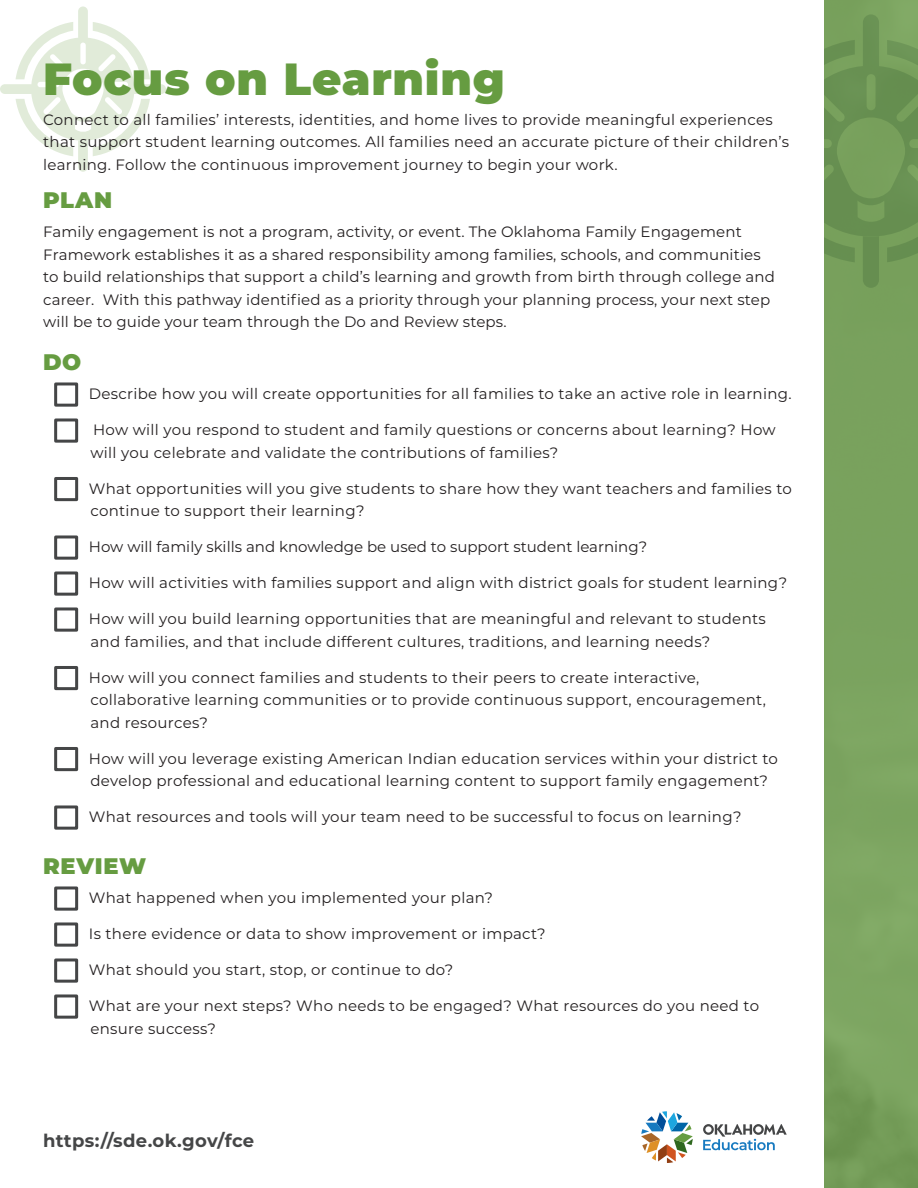
<style>
.page{position:relative;width:918px;height:1188px;background:#fff}
.page>*{position:absolute;margin:0;border:0;box-sizing:border-box;transform-origin:0 0}
.H3_Gold{font:900 45px "Montserrat";letter-spacing:.02em;color:#669c41}
.H4_-_DO{font:900 22.5px "Montserrat";letter-spacing:.03em;color:#669c41}
.t1{font:700 18px "Montserrat";letter-spacing:.02em;color:#454647}
.Check_Mark_Text_Full{font:15px/22.5px "Montserrat";letter-spacing:.02em;color:#231f20}
.Sans_Serif_Body{font:15px/22.5px "Montserrat";letter-spacing:.01em;color:#231f20}
.Check_Mark_Text_Full-2{font:15px "Montserrat";color:#231f20}
</style>
<div class="page">
<svg style="left:641px;top:1111px;width:52px;height:52px"></svg>
<svg style="left:703px;top:1124px;width:84px;height:26px"></svg>
<svg style="left:0;top:6px;width:166px;height:166px"></svg>
<div style="left:54px;top:382px;width:24px;height:25px;border:3px solid #454647"></div>
<div style="left:54px;top:418px;width:24px;height:25px;border:3px solid #454647"></div>
<div style="left:54px;top:477px;width:24px;height:24px;border:3px solid #454647"></div>
<div style="left:54px;top:535px;width:24px;height:25px;border:3px solid #454647"></div>
<div style="left:54px;top:571px;width:24px;height:25px;border:3px solid #454647"></div>
<div style="left:54px;top:607px;width:24px;height:25px;border:3px solid #454647"></div>
<div style="left:54px;top:666px;width:24px;height:24px;border:3px solid #454647"></div>
<div style="left:54px;top:747px;width:24px;height:24px;border:3px solid #454647"></div>
<div style="left:54px;top:805px;width:24px;height:25px;border:3px solid #454647"></div>
<div style="left:54px;top:886px;width:24px;height:25px;border:3px solid #454647"></div>
<div style="left:54px;top:922px;width:24px;height:25px;border:3px solid #454647"></div>
<div style="left:54px;top:958px;width:24px;height:25px;border:3px solid #454647"></div>
<div style="left:54px;top:994px;width:24px;height:25px;border:3px solid #454647"></div>
<div style="left:824px;top:0;width:94px;height:1188px;background:#79a25e"></div>
<svg style="left:824px;top:15px;width:94px;height:273px"></svg>
<h3 class="H3_Gold" style="left:43px;top:46px;width:463px">Focus on Learning</h3>
<p class="Sans_Serif_Body" style="left:43px;top:108px;width:747px">Connect to all families’ interests, identities, and home lives to provide meaningful experiences that support student learning outcomes. All families need an accurate picture of their children’s learning. Follow the continuous improvement journey to begin your work.</p>
<h4 class="H4_-_DO" style="left:43px;top:183px;width:70px">PLAN</h4>
<p class="Sans_Serif_Body" style="left:43px;top:220px;width:733px">Family engagement is not a program, activity, or event. The Oklahoma Family Engagement Framework establishes it as a shared responsibility among families, schools, and communities to build relationships that support a child’s learning and growth from birth through college and career. With this pathway identified as a priority through your planning process, your next step will be to guide your team through the Do and Review steps.</p>
<h4 class="H4_-_DO" style="left:43px;top:345px;width:40px">DO</h4>
<p class="Check_Mark_Text_Full" style="left:89px;top:382px;width:704px">Describe how you will create opportunities for all families to take an active role in learning.</p>
<p class="Check_Mark_Text_Full" style="left:90px;top:418px;width:687px">How will you respond to student and family questions or concerns about learning? How will you celebrate and validate the contributions of families?</p>
<p class="Check_Mark_Text_Full" style="left:89px;top:477px;width:705px">What opportunities will you give students to share how they want teachers and families to continue to support their learning?</p>
<p class="Check_Mark_Text_Full-2" style="left:89px;top:537px;width:560px">How will family skills and knowledge be used to support student learning?</p>
<p class="Check_Mark_Text_Full" style="left:89px;top:571px;width:700px">How will activities with families support and align with district goals for student learning?</p>
<p class="Check_Mark_Text_Full" style="left:89px;top:607px;width:678px">How will you build learning opportunities that are meaningful and relevant to students and families, and that include different cultures, traditions, and learning needs?</p>
<p class="Check_Mark_Text_Full" style="left:89px;top:666px;width:679px">How will you connect families and students to their peers to create interactive, collaborative learning communities or to provide continuous support, encouragement, and resources?</p>
<p class="Check_Mark_Text_Full" style="left:89px;top:747px;width:690px">How will you leverage existing American Indian education services within your district to develop professional and educational learning content to support family engagement?</p>
<p class="Check_Mark_Text_Full" style="left:89px;top:805px;width:654px">What resources and tools will your team need to be successful to focus on learning?</p>
<h4 class="H4_-_DO" style="left:43px;top:849px;width:104px">REVIEW</h4>
<p class="Check_Mark_Text_Full" style="left:89px;top:886px;width:406px">What happened when you implemented your plan?</p>
<p class="Check_Mark_Text_Full" style="left:89px;top:922px;width:458px">Is there evidence or data to show improvement or impact?</p>
<p class="Check_Mark_Text_Full" style="left:89px;top:958px;width:366px">What should you start, stop, or continue to do?</p>
<p class="Check_Mark_Text_Full" style="left:89px;top:994px;width:672px">What are your next steps? Who needs to be engaged? What resources do you need to ensure success?</p>
<p class="t1" style="left:43px;top:1128px;width:213px">https://sde.ok.gov/fce</p>
</div>
